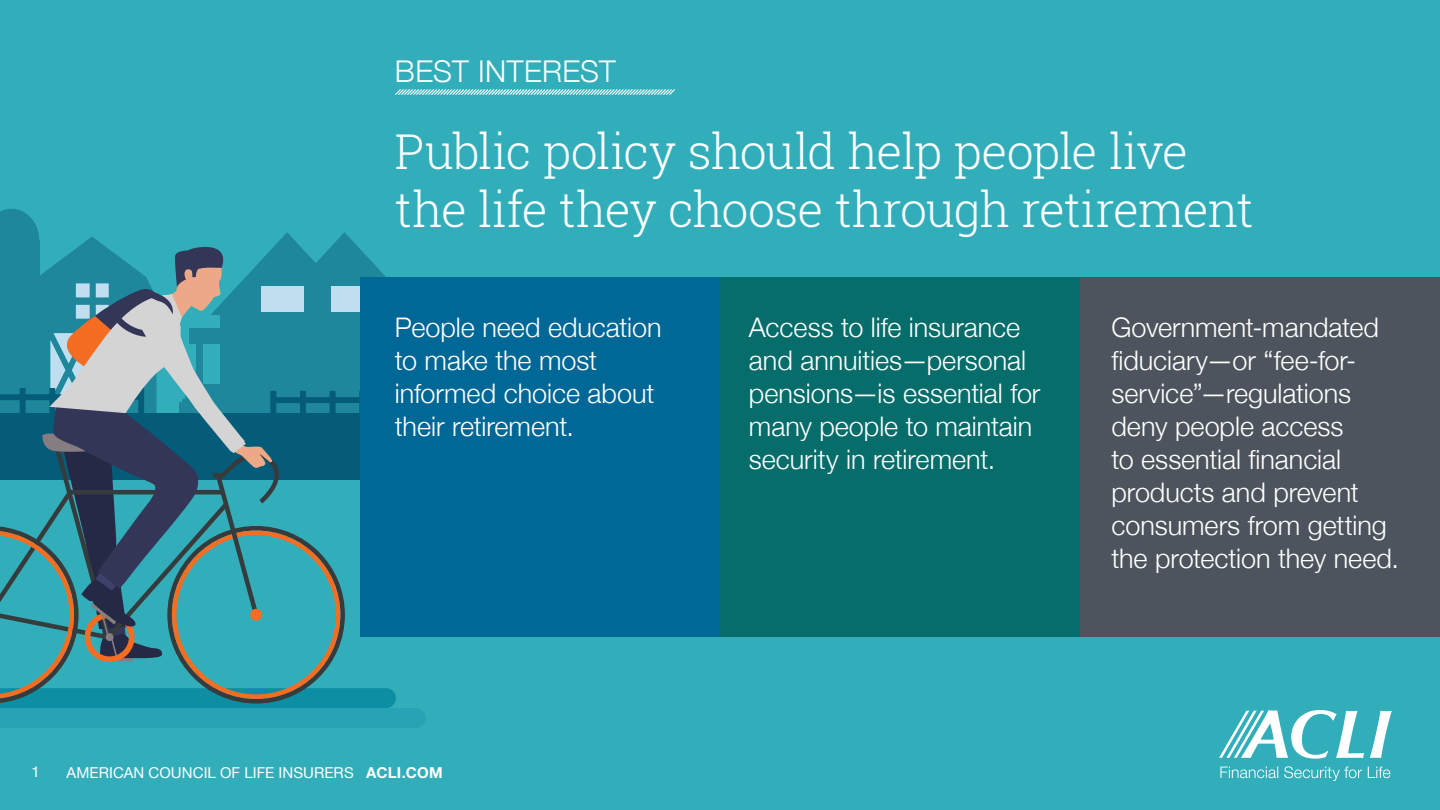
<style>
.page{position:relative;width:1440px;height:810px;background:#32aebb}
.page>*{position:absolute;margin:0;border:0;box-sizing:border-box;transform-origin:0 0}
.t1{font:300 48px/57.6px "Roboto Slab";letter-spacing:-.02em;color:#fff}
.t2{font:300 30px "Helvetica Neue";letter-spacing:.01em;color:#fff}
.t3{font:300 27px/33px "Helvetica Neue";color:#fff}
.t4{font:15px "Helvetica Neue";letter-spacing:.005em;color:#fff}
.s1{font-weight:700}
</style>
<div class="page">
<svg style="left:0;top:209px;width:481px;height:519px"></svg>
<svg style="left:395px;top:89px;width:280px;height:6px;background:#8ed2d9"></svg>
<div style="left:360px;top:277px;width:360px;height:359px;background:#006896"></div>
<div style="left:720px;top:277px;width:360px;height:359px;background:#066d6a"></div>
<div style="left:1080px;top:277px;width:360px;height:359px;background:#4e545d"></div>
<svg style="left:1220px;top:766px;width:170px;height:15px"></svg>
<svg style="left:1219px;top:710px;width:173px;height:49px"></svg>
<p class="t2" style="left:395px;top:47px;width:222px">BEST INTEREST</p>
<p class="t1" style="left:395px;top:122px;width:860px">Public policy should help people live the life they choose through retirement</p>
<p class="t3" style="left:395px;top:309px;width:268px">People need education to make the most informed choice about their retirement.</p>
<p class="t3" style="left:749px;top:309px;width:293px">Access to life insurance and annuities—personal pensions—is essential for many people to maintain security in retirement.</p>
<p class="t3" style="left:1112px;top:309px;width:289px">Government-mandated fiduciary—or “fee-for&shy;service”—regulations deny people access<br>to essential financial products and prevent consumers from getting the protection they need.</p>
<p class="t4" style="left:32px;top:761px;width:10px">1</p>
<p class="t4" style="left:67px;top:761px;width:378px">AMERICAN COUNCIL OF LIFE INSURERS <span class="s1">ACLI.COM</span></p>
</div>
